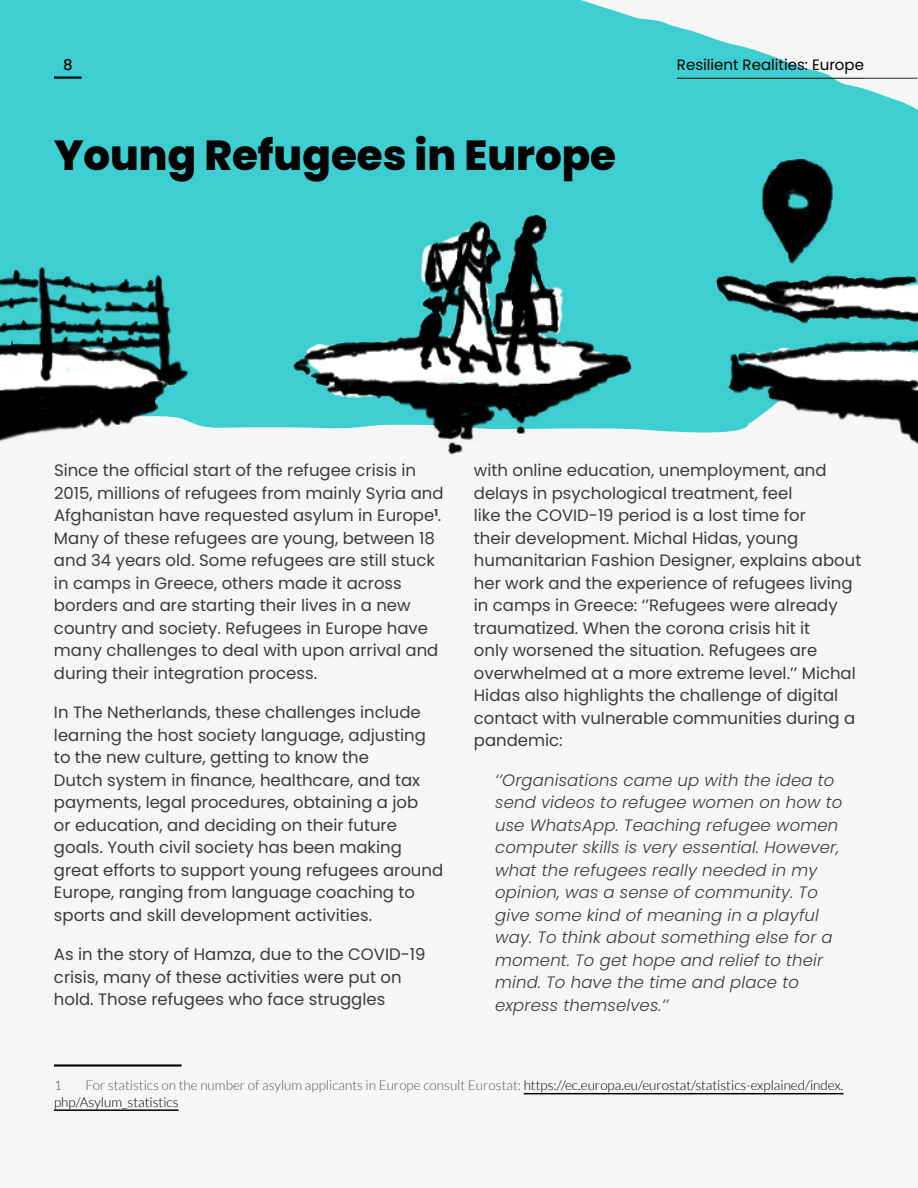
<style>
.page{position:relative;width:918px;height:1188px;background:#f6f6f6}
.page>*{position:absolute;margin:0;border:0;box-sizing:border-box;transform-origin:0 0}
.t1{font:800 42px "Poppins";color:#000}
.t2{font:16.5px/22.5px "Poppins";color:#3c3c3b}
.t3{font:italic 300 16.5px/22.5px "Poppins";letter-spacing:.01em;color:#3c3c3b}
.t4{font:15px "Poppins";color:#000}
.t5{font:500 15px "Poppins";color:#000}
.t6{font:300 13.5px/16.5px "Lato";color:#000}
.t7{font:300 13.5px "Lato";color:#575756}
.s1{color:#575756}
</style>
<div class="page">
<svg style="left:0;top:0;width:918px;height:159px;background:#51d2d5"></svg>
<hr style="left:54px;top:1064px;width:128px;height:3px;background:#000">
<hr style="left:524px;top:1093px;width:319px;height:1px;background:#000">
<hr style="left:54px;top:1109px;width:125px;height:2px;background:#000">
<img style="left:0;top:159px;width:918px;height:294px">
<hr style="left:677px;top:78px;width:187px;height:1px;background:#1d160f">
<hr style="left:54px;top:77px;width:28px;height:2px;background:#000">
<hr style="left:864px;top:78px;width:53px;height:1px;background:#333">
<p class="t5" style="left:63px;top:56px;width:11px">8</p>
<p class="t4" style="left:677px;top:56px;width:189px">Resilient Realities: Europe</p>
<h1 class="t1" style="left:54px;top:131px;width:564px">Young Refugees in Europe</h1>
<p class="t2" style="left:54px;top:459px;width:391px">Since the official start of the refugee crisis in 2015, millions of refugees from mainly Syria and Afghanistan have requested asylum in Europe<sup>1</sup>.<br>Many of these refugees are young, between 18 and 34 years old. Some refugees are still stuck in camps in Greece, others made it across borders and are starting their lives in a new country and society. Refugees in Europe have many challenges to deal with upon arrival and during their integration process.</p>
<p class="t2" style="left:54px;top:701px;width:391px">In The Netherlands, these challenges include learning the host society language, adjusting to the new culture, getting to know the<br>Dutch system in finance, healthcare, and tax payments, legal procedures, obtaining a job<br>or education, and deciding on their future goals. Youth civil society has been making great efforts to support young refugees around Europe, ranging from language coaching to sports and skill development activities.</p>
<p class="t2" style="left:54px;top:943px;width:373px">As in the story of Hamza, due to the COVID-19 crisis, many of these activities were put on hold. Those refugees who face struggles</p>
<p class="t2" style="left:474px;top:459px;width:389px">with online education, unemployment, and delays in psychological treatment, feel<br>like the COVID-19 period is a lost time for<br>their development. Michal Hidas, young humanitarian Fashion Designer, explains about her work and the experience of refugees living in camps in Greece: ‘’Refugees were already traumatized. When the corona crisis hit it<br>only worsened the situation. Refugees are overwhelmed at a more extreme level.’’ Michal Hidas also highlights the challenge of digital contact with vulnerable communities during a pandemic:</p>
<p class="t3" style="left:495px;top:769px;width:349px">‘’Organisations came up with the idea to send videos to refugee women on how to use WhatsApp. Teaching refugee women computer skills is very essential. However, what the refugees really needed in my opinion, was a sense of community. To give some kind of meaning in a playful way. To think about something else for a moment. To get hope and relief to their mind. To have the time and place to express themselves.’’</p>
<p class="t6" style="left:54px;top:1077px;width:791px;text-indent:31px"><span class="s1">For statistics on the number of asylum applicants in Europe consult Eurostat:</span> https://ec.europa.eu/eurostat/statistics-explained/index. php/Asylum_statistics</p>
<p class="t7" style="left:54px;top:1078px;width:9px">1</p>
</div>
